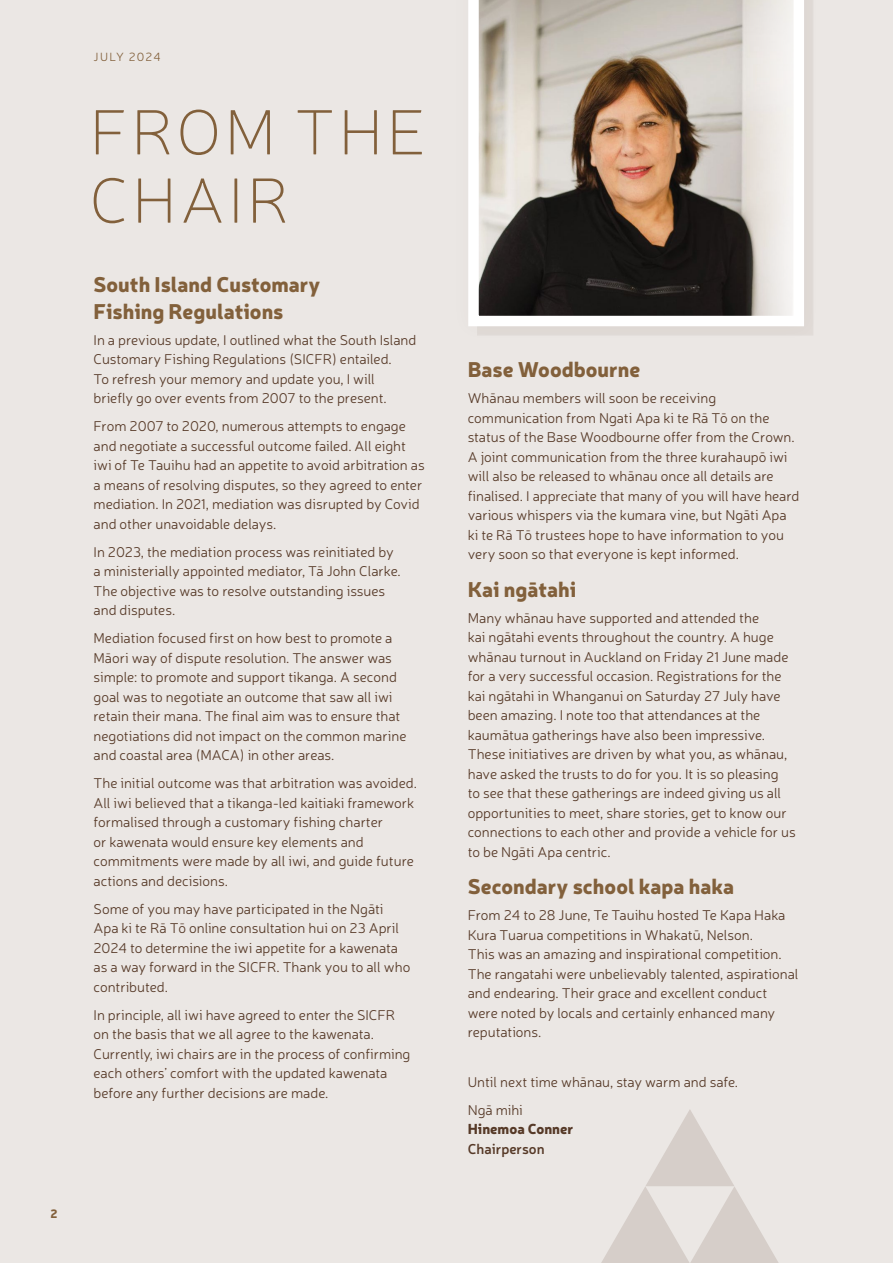
<style>
.page{position:relative;width:893px;height:1263px;background:#ebe7e4}
.page>*{position:absolute;margin:0;border:0;box-sizing:border-box;transform-origin:0 0}
.t1{font:100 64.65px/68.2px "Neris";letter-spacing:.06em;color:#82603b}
.t2{font:900 21px/27px "Neris";color:#82603b}
.t3{font:300 14.25px/19.5px "Neris";color:#563927}
.t4{font:900 14.25px "Neris";color:#563927}
.t5{font:600 14.25px "Neris";color:#563927}
.t6{font:300 12px "Neris";letter-spacing:.095em;color:#82603b}
.t7{font:900 12px "Neris";color:#82603b}
</style>
<div class="page">
<svg style="left:601px;top:1110px;width:178px;height:153px"></svg>
<div style="left:449px;top:0;width:375px;height:346px;background:#563927;opacity:.04"></div>
<svg style="left:468px;top:0;width:336px;height:326px"></svg>
<p class="t6" style="left:94px;top:49px;width:69px">JULY 2024</p>
<h1 class="t1" style="left:90px;top:97px;width:337px">FROM THE<br>CHAIR</h1>
<h2 class="t2" style="left:94px;top:269px;width:228px">South Island Customary<br>Fishing Regulations</h2>
<p class="t3" style="left:94px;top:329px;width:324px">In a previous update, I outlined what the South Island Customary Fishing Regulations (SICFR) entailed.<br>To refresh your memory and update you, I will briefly go over events from 2007 to the present.</p>
<p class="t3" style="left:94px;top:416px;width:333px">From 2007 to 2020, numerous attempts to engage and negotiate a successful outcome failed. All eight iwi of Te Tauihu had an appetite to avoid arbitration as a means of resolving disputes, so they agreed to enter mediation. In 2021, mediation was disrupted by Covid and other unavoidable delays.</p>
<p class="t3" style="left:94px;top:541px;width:309px">In 2023, the mediation process was reinitiated by a ministerially appointed mediator, Tā John Clarke.<br>The objective was to resolve outstanding issues and disputes.</p>
<p class="t3" style="left:94px;top:628px;width:314px">Mediation focused first on how best to promote a Māori way of dispute resolution. The answer was simple: to promote and support tikanga. A second goal was to negotiate an outcome that saw all iwi retain their mana. The final aim was to ensure that negotiations did not impact on the common marine and coastal area (MACA) in other areas.</p>
<p class="t3" style="left:94px;top:773px;width:325px">The initial outcome was that arbitration was avoided.<br>All iwi believed that a tikanga-led kaitiaki framework formalised through a customary fishing charter<br>or kawenata would ensure key elements and commitments were made by all iwi, and guide future actions and decisions.</p>
<p class="t3" style="left:94px;top:898px;width:318px">Some of you may have participated in the Ngāti Apa ki te Rā Tō online consultation hui on 23 April 2024 to determine the iwi appetite for a kawenata as a way forward in the SICFR. Thank you to all who contributed.</p>
<p class="t3" style="left:94px;top:1004px;width:318px">In principle, all iwi have agreed to enter the SICFR on the basis that we all agree to the kawenata.<br>Currently, iwi chairs are in the process of confirming each others’ comfort with the updated kawenata before any further decisions are made.</p>
<p class="t7" style="left:50px;top:1205px;width:9px">2</p>
<h2 class="t2" style="left:468px;top:355px;width:174px">Base Woodbourne</h2>
<p class="t3" style="left:468px;top:388px;width:333px">Whānau members will soon be receiving communication from Ngati Apa ki te Rā Tō on the status of the Base Woodbourne offer from the Crown.<br>A joint communication from the three kurahaupō iwi will also be released to whānau once all details are finalised. I appreciate that many of you will have heard various whispers via the kumara vine, but Ngāti Apa ki te Rā Tō trustees hope to have information to you very soon so that everyone is kept informed.</p>
<h2 class="t2" style="left:468px;top:574px;width:110px">Kai ngātahi</h2>
<p class="t3" style="left:468px;top:607px;width:329px">Many whānau have supported and attended the<br>kai ngātahi events throughout the country. A huge whānau turnout in Auckland on Friday 21 June made for a very successful occasion. Registrations for the kai ngātahi in Whanganui on Saturday 27 July have been amazing. I note too that attendances at the kaumātua gatherings have also been impressive.<br>These initiatives are driven by what you, as whānau, have asked the trusts to do for you. It is so pleasing<br>to see that these gatherings are indeed giving us all opportunities to meet, share stories, get to know our connections to each other and provide a vehicle for us to be Ngāti Apa centric.</p>
<h2 class="t2" style="left:468px;top:872px;width:268px">Secondary school kapa haka</h2>
<p class="t3" style="left:468px;top:905px;width:332px">From 24 to 28 June, Te Tauihu hosted Te Kapa Haka Kura Tuarua competitions in Whakatū, Nelson.<br>This was an amazing and inspirational competition.<br>The rangatahi were unbelievably talented, aspirational and endearing. Their grace and excellent conduct were noted by locals and certainly enhanced many reputations.</p>
<p class="t3" style="left:468px;top:1067px;width:272px;line-height:28px">Until next time whānau, stay warm and safe.<br>Ngā mihi</p>
<p class="t4" style="left:468px;top:1119px;width:107px">Hinemoa Conner</p>
<p class="t5" style="left:468px;top:1139px;width:78px">Chairperson</p>
</div>
